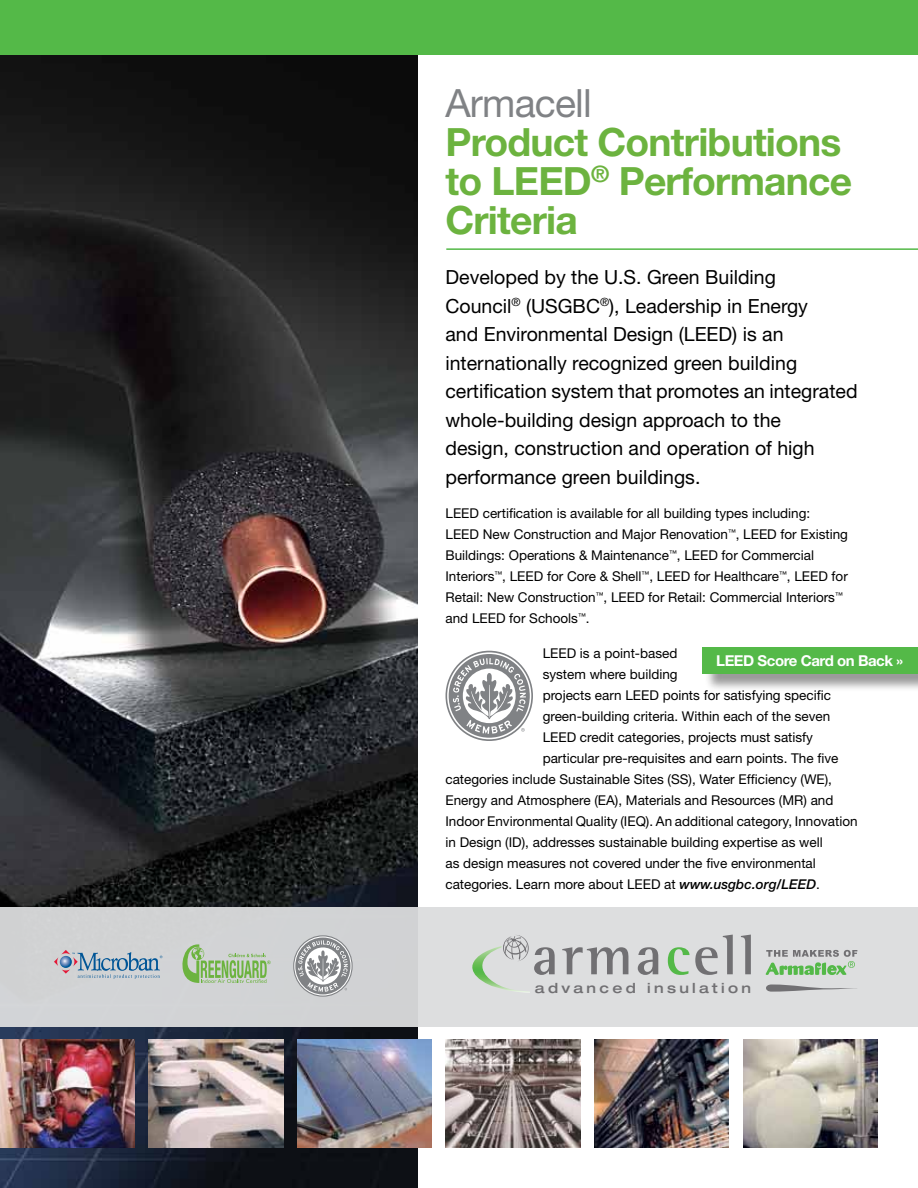
<style>
.page{position:relative;width:918px;height:1188px;background:#fff}
.page>*{position:absolute;margin:0;border:0;box-sizing:border-box;transform-origin:0 0}
.t1{font:700 39px/39px "Helvetica Neue";letter-spacing:-.02em;color:#6cb33f}
.t2{font:39px "Helvetica Neue";letter-spacing:-.02em;color:#808285}
.t3{font:19.5px/28.5px "Helvetica Neue";color:#000}
.t4{font:700 15px "Helvetica Neue";letter-spacing:-.03em;color:#fff}
.t5{font:500 expanded 13.95px "Helvetica Neue";letter-spacing:.24em;color:#717073}
.t6{font:13.5px/21px "Helvetica Neue";color:#000}
.s1{font-weight:500;font-style:italic}
</style>
<div class="page">
<img style="left:0;top:55px;width:418px;height:1133px">
<div style="left:0;top:0;width:918px;height:55px;background:#54b948"></div>
<hr style="left:446px;top:248px;width:472px;height:2px;background:#54b948">
<svg style="left:446px;top:651px;width:87px;height:90px"></svg>
<div style="left:0;top:907px;width:918px;height:119px;background:#dcddde"></div>
<svg style="left:766px;top:984px;width:91px;height:8px"></svg>
<svg style="left:562px;top:947px;width:66px;height:27px"></svg>
<svg style="left:638px;top:947px;width:20px;height:28px"></svg>
<svg style="left:668px;top:935px;width:65px;height:40px"></svg>
<svg style="left:741px;top:935px;width:10px;height:39px"></svg>
<svg style="left:472px;top:935px;width:83px;height:58px"></svg>
<svg style="left:765px;top:950px;width:92px;height:25px"></svg>
<svg style="left:54px;top:950px;width:108px;height:29px"></svg>
<svg style="left:182px;top:942px;width:89px;height:41px"></svg>
<svg style="left:293px;top:935px;width:60px;height:62px"></svg>
<img style="left:148px;top:1040px;width:136px;height:108px">
<img style="left:297px;top:1040px;width:135px;height:108px">
<img style="left:0;top:1040px;width:135px;height:108px">
<img style="left:743px;top:1040px;width:135px;height:108px">
<img style="left:594px;top:1040px;width:135px;height:108px">
<img style="left:446px;top:1040px;width:134px;height:108px">
<div style="left:704px;top:649px;width:214px;height:44px;background:#000;opacity:.4"></div>
<div style="left:702px;top:647px;width:216px;height:27px;background:#54b948"></div>
<h1 class="t2" style="left:446px;top:80px;width:148px">Armacell</h1>
<h1 class="t1" style="left:445px;top:122px;width:408px">Product Contributions to LEED<sup>®</sup> Performance<br>Criteria</h1>
<p class="t3" style="left:445px;top:263px;width:414px">Developed by the U.S. Green Building<br>Council<sup>®</sup> (USGBC<sup>®</sup>), Leadership in Energy<br>and Environmental Design (LEED) is an internationally recognized green building certification system that promotes an integrated whole-building design approach to the<br>design, construction and operation of high performance green buildings.</p>
<p class="t6" style="left:445px;top:503px;width:404px">LEED certification is available for all building types including:<br>LEED New Construction and Major Renovation<sup>™</sup>, LEED for Existing Buildings: Operations &amp; Maintenance<sup>™</sup>, LEED for Commercial Interiors<sup>™</sup>, LEED for Core &amp; Shell<sup>™</sup>, LEED for Healthcare<sup>™</sup>, LEED for Retail: New Construction<sup>™</sup>, LEED for Retail: Commercial Interiors<sup>™ </sup>and LEED for Schools<sup>™</sup>.</p>
<p class="t6" style="left:543px;top:642px;width:136px">LEED is a point-based</p>
<p class="t6" style="left:543px;top:663px;width:137px">system where building</p>
<p class="t6" style="left:543px;top:684px;width:290px">projects earn LEED points for satisfying specific</p>
<p class="t6" style="left:543px;top:705px;width:289px">green-building criteria. Within each of the seven</p>
<p class="t6" style="left:543px;top:726px;width:272px">LEED credit categories, projects must satisfy</p>
<p class="t6" style="left:543px;top:747px;width:297px">particular pre-requisites and earn points. The five</p>
<p class="t6" style="left:446px;top:768px;width:388px">categories include Sustainable Sites (SS), Water Efficiency (WE),</p>
<p class="t6" style="left:446px;top:789px;width:389px">Energy and Atmosphere (EA), Materials and Resources (MR) and</p>
<p class="t6" style="left:446px;top:810px;width:414px">Indoor Environmental Quality (IEQ). An additional category, Innovation</p>
<p class="t6" style="left:446px;top:831px;width:379px">in Design (ID), addresses sustainable building expertise as well</p>
<p class="t6" style="left:446px;top:852px;width:372px">as design measures not covered under the five environmental</p>
<p class="t6" style="left:446px;top:873px;width:376px">categories. Learn more about LEED at <span class="s1">www.usgbc.org/LEED</span>.</p>
<p class="t4" style="left:716px;top:651px;width:188px">LEED Score Card on Back »</p>
<p class="t5" style="left:535px;top:980px;width:218px">advanced insulation</p>
</div>
